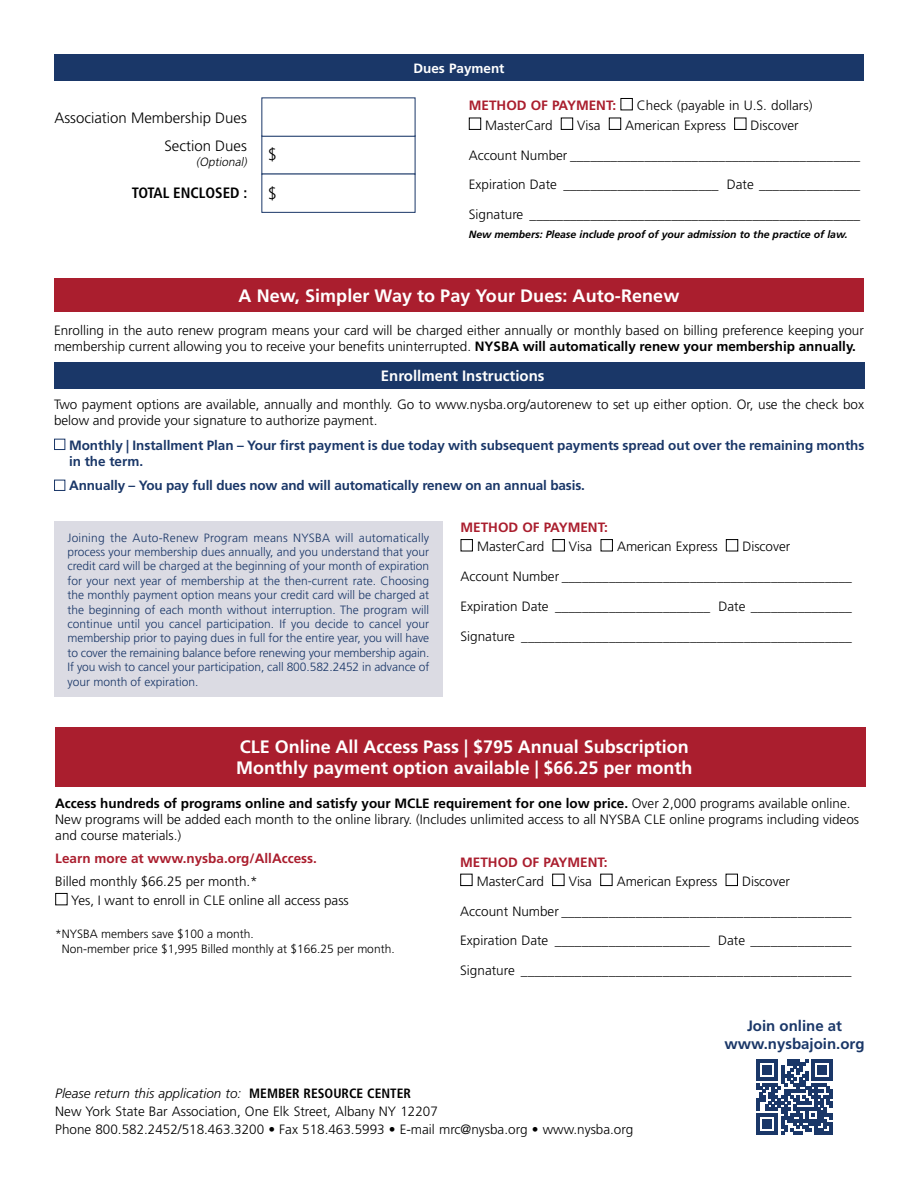
<style>
.page{position:relative;width:918px;height:1188px;background:#fff}
.page>*{position:absolute;margin:0;border:0;box-sizing:border-box;transform-origin:0 0}
.t1{font:700 18px/21.6px "Frutiger";color:#fff}
.t2{font:300 16.5px "Frutiger";color:#000}
.t3{font:300 15px/28.5px "Frutiger";color:#000;text-align:right}
.t4{font:700 15px/18px "Frutiger";color:#1a3768;text-align:center}
.t5{font:700 15px "Frutiger";color:#fff}
.t6{font:700 condensed 15px "Frutiger";color:#000}
.t7{font:300 13.5px/29.7px "Frutiger";color:#000}
.t8{font:700 13.5px/16.2px "Frutiger";letter-spacing:-.005em;color:#1a3768}
.t9{font:700 13.5px "Frutiger";color:#aa1e2e}
.t10{font:700 13.5px "Frutiger";color:#fff}
.t11{font:300 12px/14.4px "Frutiger";letter-spacing:-.005em;color:#1a3768;text-align:justify}
.t12{font:300 12px/14.4px "Frutiger";color:#000}
.t13{font:italic 300 12px "Frutiger";color:#000}
.t14{font:italic 700 10.5px "Frutiger";letter-spacing:-.005em;color:#000}
.s1{font-weight:700}
.s2{font-style:italic}
.s3{font-weight:700;font-stretch:condensed}
</style>
<div class="page">
<div style="left:54px;top:439px;width:11px;height:11px;border:1px solid #1a3768"></div>
<div style="left:54px;top:480px;width:11px;height:11px;border:1px solid #1a3768"></div>
<div style="left:54px;top:362px;width:810px;height:27px;background:#1a3768"></div>
<div style="left:55px;top:727px;width:811px;height:60px;background:#aa1e2e"></div>
<div style="left:54px;top:54px;width:810px;height:27px;background:#1a3768"></div>
<div style="left:261px;top:98px;width:154px;height:39px;background:#fff;border:1px solid #1a3768"></div>
<div style="left:261px;top:174px;width:154px;height:39px;background:#fff;border:1px solid #1a3768"></div>
<div style="left:620px;top:98px;width:13px;height:12px;border:1px solid #000"></div>
<div style="left:469px;top:118px;width:12px;height:12px;border:1px solid #000"></div>
<div style="left:561px;top:118px;width:12px;height:12px;border:1px solid #000"></div>
<div style="left:609px;top:118px;width:12px;height:12px;border:1px solid #000"></div>
<div style="left:734px;top:118px;width:13px;height:12px;border:1px solid #000"></div>
<div style="left:461px;top:539px;width:12px;height:12px;border:1px solid #000"></div>
<div style="left:553px;top:539px;width:12px;height:12px;border:1px solid #000"></div>
<div style="left:601px;top:539px;width:12px;height:12px;border:1px solid #000"></div>
<div style="left:726px;top:539px;width:12px;height:12px;border:1px solid #000"></div>
<div style="left:460px;top:874px;width:13px;height:12px;border:1px solid #000"></div>
<div style="left:552px;top:874px;width:13px;height:12px;border:1px solid #000"></div>
<div style="left:600px;top:874px;width:13px;height:12px;border:1px solid #000"></div>
<div style="left:726px;top:874px;width:12px;height:12px;border:1px solid #000"></div>
<div style="left:55px;top:893px;width:13px;height:12px;border:1px solid #000"></div>
<div style="left:54px;top:278px;width:810px;height:34px;background:#aa1e2e"></div>
<div style="left:54px;top:521px;width:389px;height:176px;background:#dbdbe3"></div>
<svg style="left:757px;top:1059px;width:75px;height:76px"></svg>
<p class="t3" style="left:54px;top:103px;width:194px">Association Membership Dues<br>Section Dues</p>
<p class="t13" style="left:196px;top:155px;width:55px">(Optional)</p>
<p class="t6" style="left:132px;top:183px;width:117px">TOTAL ENCLOSED :</p>
<p class="t2" style="left:268px;top:145px;width:11px">$</p>
<p class="t2" style="left:268px;top:184px;width:11px">$</p>
<p class="t10" style="left:413px;top:60px;width:93px">Dues Payment</p>
<p class="t9" style="left:469px;top:98px;width:149px">METHOD OF PAYMENT:</p>
<p class="t7" style="left:637px;top:91px;width:177px">Check (payable in U.S. dollars)</p>
<p class="t7" style="left:485px;top:111px;width:69px">MasterCard</p>
<p class="t7" style="left:577px;top:111px;width:25px">Visa</p>
<p class="t7" style="left:625px;top:111px;width:102px">American Express</p>
<p class="t7" style="left:469px;top:111px;width:393px;text-indent:282px">Discover<br>Account Number ___________________________________________<br>Expiration Date _______________________ Date _______________</p>
<p class="t7" style="left:469px;top:200px;width:393px">Signature _________________________________________________</p>
<p class="t14" style="left:469px;top:228px;width:380px">New members: Please include proof of your admission to the practice of law.</p>
<h1 class="t1" style="left:239px;top:285px;width:442px">A New, Simpler Way to Pay Your Dues: Auto-Renew</h1>
<p class="t7" style="left:54px;top:323px;width:811px;line-height:16.2px">Enrolling in the auto renew program means your card will be charged either annually or monthly based on billing preference keeping your membership current allowing you to receive your benefits uninterrupted. <span class="s1">NYSBA will automatically renew your membership annually.</span></p>
<p class="t5" style="left:381px;top:367px;width:165px">Enrollment Instructions</p>
<p class="t7" style="left:54px;top:396px;width:812px;line-height:16.2px">Two payment options are available, annually and monthly. Go to www.nysba.org/autorenew to set up either option. Or, use the check box below and provide your signature to authorize payment.</p>
<p class="t8" style="left:69px;top:437px;width:797px">Monthly | Installment Plan – Your first payment is due today with subsequent payments spread out over the remaining months in the term.</p>
<p class="t8" style="left:69px;top:478px;width:517px">Annually – You pay full dues now and will automatically renew on an annual basis.</p>
<p class="t11" style="left:68px;top:531px;width:363px">Joining the Auto-Renew Program means NYSBA will automatically process your membership dues annually, and you understand that your credit card will be charged at the beginning of your month of expiration for your next year of membership at the then-current rate. Choosing the monthly payment option means your credit card will be charged at the beginning of each month without interruption. The program will continue until you cancel participation. If you decide to cancel your membership prior to paying dues in full for the entire year, you will have to cover the remaining balance before renewing your membership again.<br>If you wish to cancel your participation, call 800.582.2452 in advance of your month of expiration.</p>
<p class="t9" style="left:461px;top:519px;width:149px">METHOD OF PAYMENT:</p>
<p class="t7" style="left:477px;top:532px;width:69px">MasterCard</p>
<p class="t7" style="left:569px;top:532px;width:25px">Visa</p>
<p class="t7" style="left:617px;top:532px;width:102px">American Express</p>
<p class="t7" style="left:461px;top:532px;width:393px;text-indent:282px">Discover<br>Account Number ___________________________________________</p>
<p class="t7" style="left:461px;top:592px;width:393px">Expiration Date _______________________ Date _______________<br>Signature _________________________________________________</p>
<h1 class="t1" style="left:236px;top:736px;width:458px">CLE Online All Access Pass | $795 Annual Subscription<br>Monthly payment option available | $66.25 per month</h1>
<p class="t7" style="left:55px;top:795px;width:805px;line-height:16.2px"><span class="s1">Access hundreds of programs online and satisfy your MCLE requirement for one low price.</span> Over 2,000 programs available online.<br>New programs will be added each month to the online library. (Includes unlimited access to all NYSBA CLE online programs including videos and course materials.)</p>
<p class="t9" style="left:55px;top:850px;width:263px">Learn more at www.nysba.org/AllAccess.</p>
<p class="t7" style="left:71px;top:872px;width:279px;line-height:19.5px;text-indent:-16px">Billed monthly $66.25 per month.*<br>Yes, I want to enroll in CLE online all access pass</p>
<p class="t9" style="left:460px;top:854px;width:149px">METHOD OF PAYMENT:</p>
<p class="t7" style="left:477px;top:867px;width:69px">MasterCard</p>
<p class="t7" style="left:569px;top:867px;width:25px">Visa</p>
<p class="t7" style="left:617px;top:867px;width:102px">American Express</p>
<p class="t7" style="left:742px;top:867px;width:49px">Discover</p>
<p class="t7" style="left:460px;top:896px;width:393px">Account Number ___________________________________________</p>
<p class="t7" style="left:460px;top:926px;width:393px">Expiration Date _______________________ Date _______________<br>Signature _________________________________________________</p>
<p class="t12" style="left:62px;top:927px;width:334px;text-indent:-7px">*NYSBA members save $100 a month.<br>Non-member price $1,995 Billed monthly at $166.25 per month.</p>
<p class="t7" style="left:55px;top:1084px;width:580px;line-height:18px"><span class="s2">Please return this application to:</span> <span class="s3">MEMBER RESOURCE CENTER<br></span>New York State Bar Association, One Elk Street, Albany NY 12207<br>Phone 800.582.2452/518.463.3200 • Fax 518.463.5993 • E-mail mrc@nysba.org • www.nysba.org</p>
<p class="t4" style="left:725px;top:1017px;width:142px">Join online at www.nysbajoin.org</p>
</div>
